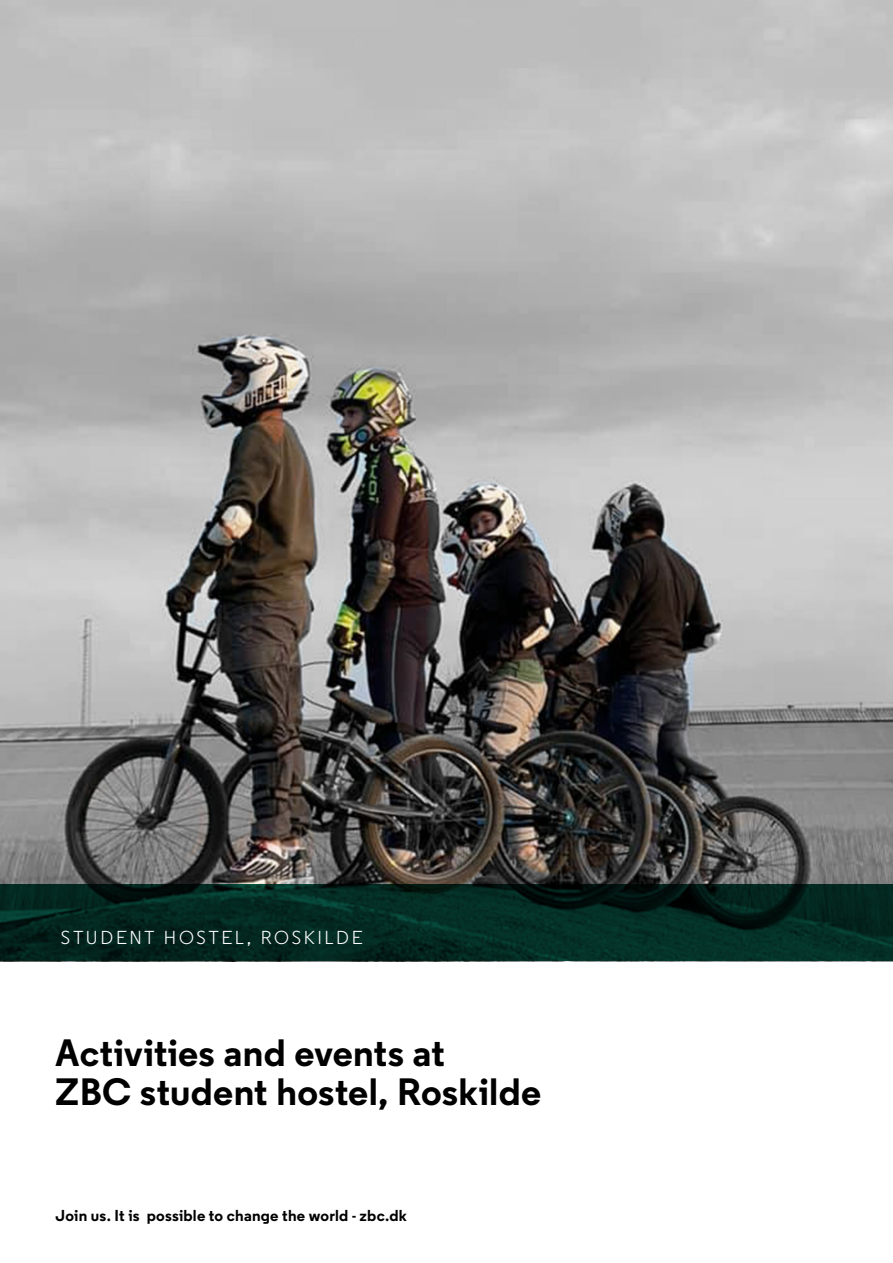
<style>
.page{position:relative;width:893px;height:1263px;background:#fff}
.page>*{position:absolute;margin:0;border:0;box-sizing:border-box;transform-origin:0 0}
.t1{font:700 38.1px/39.2px "Regular PRO";letter-spacing:.01em;color:#000}
.t2{font:18.75px "Regular PRO";letter-spacing:.145em;color:#fff}
.t3{font:700 15.9px "Regular PRO";letter-spacing:.015em;color:#000}
</style>
<div class="page">
<img style="left:0;top:0;width:893px;height:884px">
<svg style="left:0;top:884px;width:893px;height:77px;background:#032720"></svg>
<p class="t2" style="left:61px;top:926px;width:303px">STUDENT HOSTEL, ROSKILDE</p>
<p class="t1" style="left:55px;top:1033px;width:487px">Activities and events at<br>ZBC student hostel, Roskilde</p>
<p class="t3" style="left:56px;top:1205px;width:353px">Join us. It is possible to change the world - zbc.dk</p>
</div>
